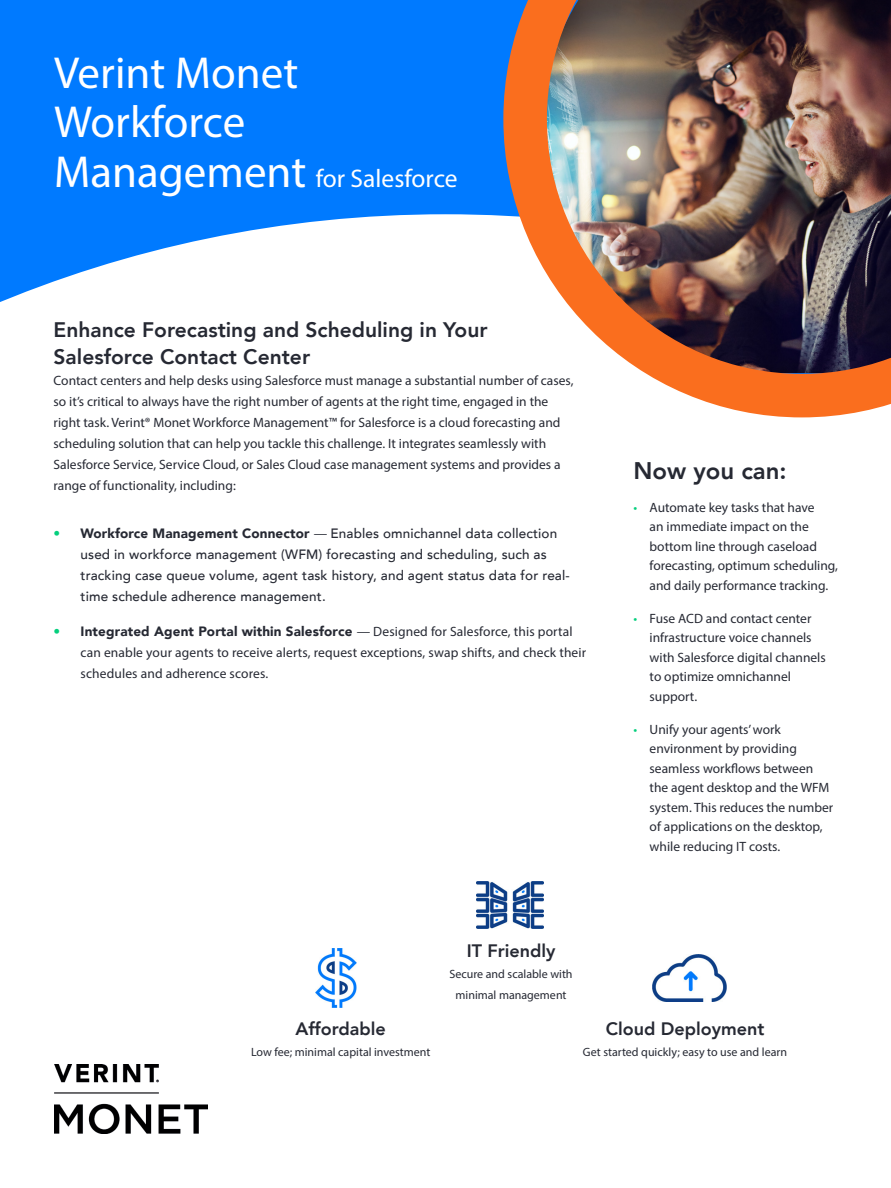
<style>
.page{position:relative;width:891px;height:1188px;background:#007aff}
.page>*{position:absolute;margin:0;border:0;box-sizing:border-box;transform-origin:0 0}
.t1{font:45px "Myriad Pro";color:#fff}
.t2{font:25.5px "Myriad Pro";color:#fff}
.Subheader{font:800 24px "Avenir LT";color:#262933}
.Introduction{font:800 21px/27px "Avenir LT";color:#262933}
.Introduction-2{font:800 18px "Avenir LT";color:#262933}
.Introduction-3{font:13.5px/19.5px "Myriad Pro";color:#262933}
.t3{font:500 13.5px/21px "Avenir LT";letter-spacing:.01em;color:#262933}
.Introduction-4{font:12px/21px "Myriad Pro";color:#262933;text-align:center}
.s1{font-size:45px}
.s2{font-weight:900;color:#05cf7d}
.s3{font-weight:900}
.s4{font-family:"Myriad Pro";font-weight:400}
.s5{font-family:"Avenir LT";font-weight:900;color:#05cf7d}
.s6{font-family:"Avenir LT";font-weight:900}
.s7{color:#05cf7d}
</style>
<div class="page">
<div style="left:0;top:214px;width:891px;height:974px;background:#fff"></div>
<img style="left:503px;top:0;width:388px;height:417px">
<img style="left:54px;top:1064px;width:153px;height:70px">
<img style="left:315px;top:949px;width:42px;height:58px">
<img style="left:477px;top:881px;width:67px;height:47px">
<img style="left:653px;top:954px;width:73px;height:47px">
<p class="t1" style="left:54px;top:45px;width:246px">Verint Monet</p>
<p class="t1" style="left:54px;top:94px;width:193px">Workforce</p>
<p class="t2" style="left:54px;top:162px;width:405px"><span class="s1">Management</span> for Salesforce</p>
<p class="Introduction" style="left:54px;top:317px;width:436px">Enhance Forecasting and Scheduling in Your<br>Salesforce Contact Center</p>
<p class="Introduction-3" style="left:54px;top:370px;width:521px;line-height:21px">Contact centers and help desks using Salesforce must manage a substantial number of cases, so it’s critical to always have the right number of agents at the right time, engaged in the right task. Verint® Monet Workforce Management™ for Salesforce is a cloud forecasting and scheduling solution that can help you tackle this challenge. It integrates seamlessly with Salesforce Service, Service Cloud, or Sales Cloud case management systems and provides a range of functionality, including:</p>
<p class="t3" style="left:81px;top:523px;width:491px;text-indent:-27px"><span class="s2">•</span> <span class="s3">Workforce Management Connector</span> <span class="s4">—</span> Enables omnichannel data collection used in workforce management (WFM) forecasting and scheduling, such as tracking case queue volume, agent task history, and agent status data for real&shy;time schedule adherence management.</p>
<p class="Introduction-3" style="left:81px;top:621px;width:507px;line-height:21px;text-indent:-27px"><span class="s5">•</span> <span class="s6">Integrated Agent Portal within Salesforce</span> — Designed for Salesforce, this portal can enable your agents to receive alerts, request exceptions, swap shifts, and check their schedules and adherence scores.</p>
<p class="Introduction-2" style="left:467px;top:940px;width:90px">IT Friendly</p>
<p class="Introduction-4" style="left:450px;top:963px;width:125px">Secure and scalable with minimal management</p>
<p class="Subheader" style="left:633px;top:456px;width:155px">Now you can:</p>
<p class="Introduction-3" style="left:650px;top:497px;width:190px;text-indent:-16px"><span class="s7">•</span> Automate key tasks that have<br>an immediate impact on the bottom line through caseload forecasting, optimum scheduling, and daily performance tracking.</p>
<p class="Introduction-3" style="left:650px;top:608px;width:178px;text-indent:-16px"><span class="s7">•</span> Fuse ACD and contact center infrastructure voice channels with Salesforce digital channels to optimize omnichannel support.</p>
<p class="Introduction-3" style="left:650px;top:719px;width:185px;text-indent:-16px"><span class="s7">•</span> Unify your agents’ work environment by providing seamless workflows between the agent desktop and the WFM system. This reduces the number of applications on the desktop, while reducing IT costs.</p>
<p class="Introduction-2" style="left:296px;top:1018px;width:92px">Affordable</p>
<p class="Introduction-4" style="left:251px;top:1042px;width:181px">Low fee; minimal capital investment</p>
<p class="Introduction-2" style="left:606px;top:1018px;width:160px">Cloud Deployment</p>
<p class="Introduction-4" style="left:583px;top:1041px;width:206px">Get started quickly; easy to use and learn</p>
</div>
